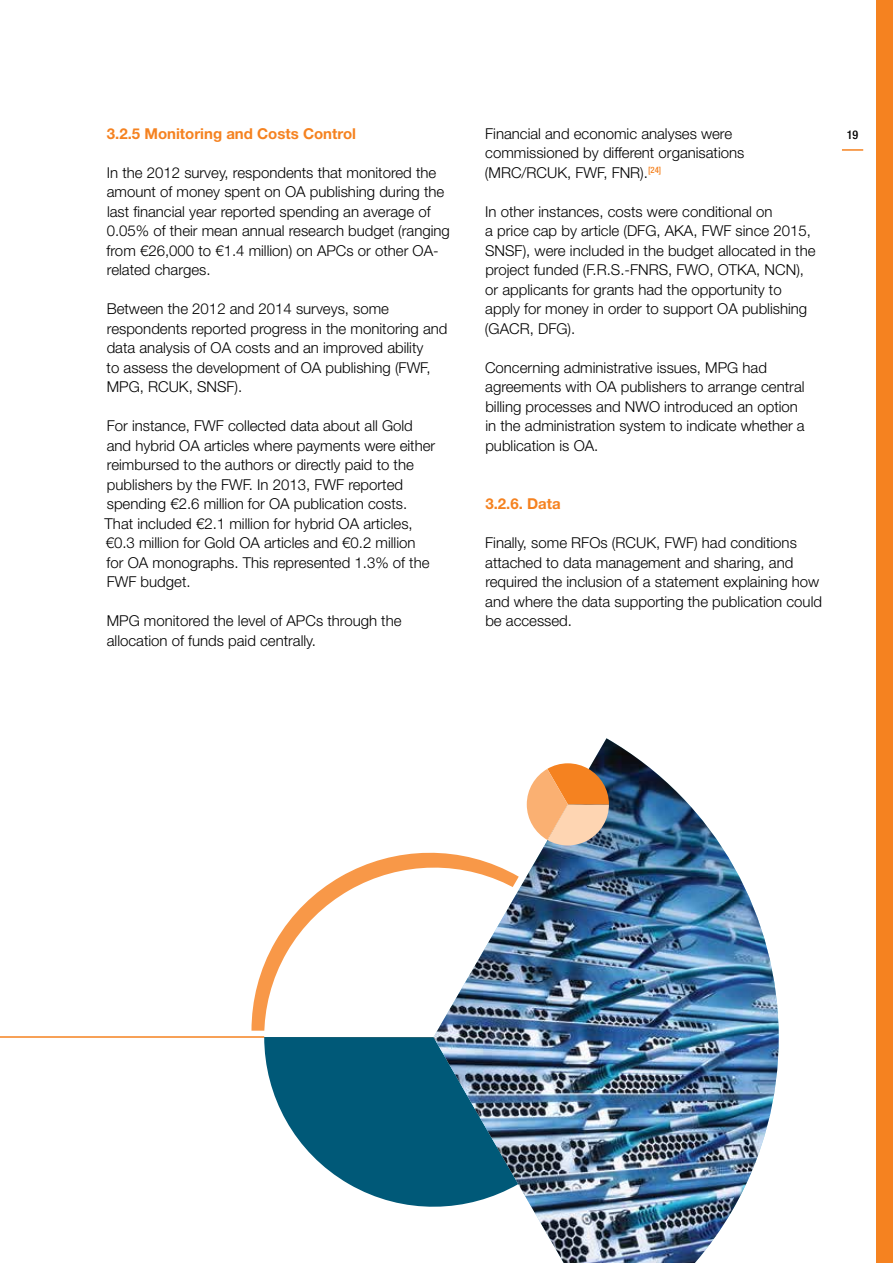
<style>
.page{position:relative;width:893px;height:1263px;background:#fff}
.page>*{position:absolute;margin:0;border:0;box-sizing:border-box;transform-origin:0 0}
.t1{font:300 15px/19.5px "Helvetica Neue LT Std";color:#000}
.t2{font:700 15px "Helvetica Neue LT Std";color:#f58220}
.t3{font:500 condensed 12px "Helvetica Neue LT Std";color:#000}
</style>
<div class="page">
<div style="left:876px;top:0;width:17px;height:1263px;background:#f58220"></div>
<hr style="left:0;top:1036px;width:622px;height:2px;background:#f58220">
<svg style="left:251px;top:852px;width:182px;height:179px"></svg>
<svg style="left:264px;top:859px;width:169px;height:178px"></svg>
<svg style="left:264px;top:1037px;width:169px;height:170px;fill:#005978"></svg>
<img style="left:433px;top:738px;width:346px;height:525px">
<svg style="left:527px;top:763px;width:82px;height:82px;background:#e4ab7c"></svg>
<hr style="left:842px;top:149px;width:21px;height:2px;background:#f58220">
<p class="t2" style="left:107px;top:124px;width:251px">3.2.5 Monitoring and Costs Control</p>
<p class="t3" style="left:847px;top:127px;width:13px">19</p>
<p class="t1" style="left:107px;top:162px;width:345px">In the 2012 survey, respondents that monitored the amount of money spent on OA publishing during the last financial year reported spending an average of 0.05% of their mean annual research budget (ranging from €26,000 to €1.4 million) on APCs or other OA&shy;related charges.</p>
<p class="t1" style="left:107px;top:299px;width:342px">Between the 2012 and 2014 surveys, some respondents reported progress in the monitoring and data analysis of OA costs and an improved ability<br>to assess the development of OA publishing (FWF, MPG, RCUK, SNS</p>
<p class="t1" style="left:485px;top:123px;width:261px">Financial and economic analyses were commissioned by different organisations (MRC/RCUK, FWF, FNR).<sup>[24]</sup></p>
<p class="t1" style="left:485px;top:201px;width:327px">In other instances, costs were conditional on<br>a price cap by article (DFG, AKA, FWF since 2015,<br>SNS</p>
<p class="t1" style="left:485px;top:240px;width:332px;text-indent:30px">F), were included in the budget allocated in the project funded (F.R.S.-FNRS, FWO, OTKA, NCN), or applicants for grants had the opportunity to apply for money in order to support OA publishing (GACR, DFG).</p>
<p class="t1" style="left:485px;top:357px;width:321px">Concerning administrative issues, MPG had agreements with OA publishers to arrange central billing processes and NWO introduced an option in the administration system to indicate whether a publication is OA.</p>
<p class="t1" style="left:226px;top:377px;width:17px">F).</p>
<p class="t1" style="left:105px;top:416px;width:332px">For instance, FWF collected data about all Gold and hybrid OA articles where payments were either reimbursed to the authors or directly paid to the publishers by the FWF. In 2013, FWF reported spending €2.6 million for OA publication costs.<br>That included €2.1 million for hybrid OA articles, €0.3 million for Gold OA articles and €0.2 million<br>for OA monographs. This represented 1.3% of the FWF budget.</p>
<p class="t1" style="left:107px;top:611px;width:296px">MPG monitored the level of APCs through the allocation of funds paid centrally.</p>
<p class="t2" style="left:485px;top:494px;width:77px">3.2.6. Data</p>
<p class="t1" style="left:485px;top:533px;width:338px">Finally, some RFOs (RCUK, FWF) had conditions attached to data management and sharing, and required the inclusion of a statement explaining how and where the data supporting the publication could be accessed.</p>
</div>
